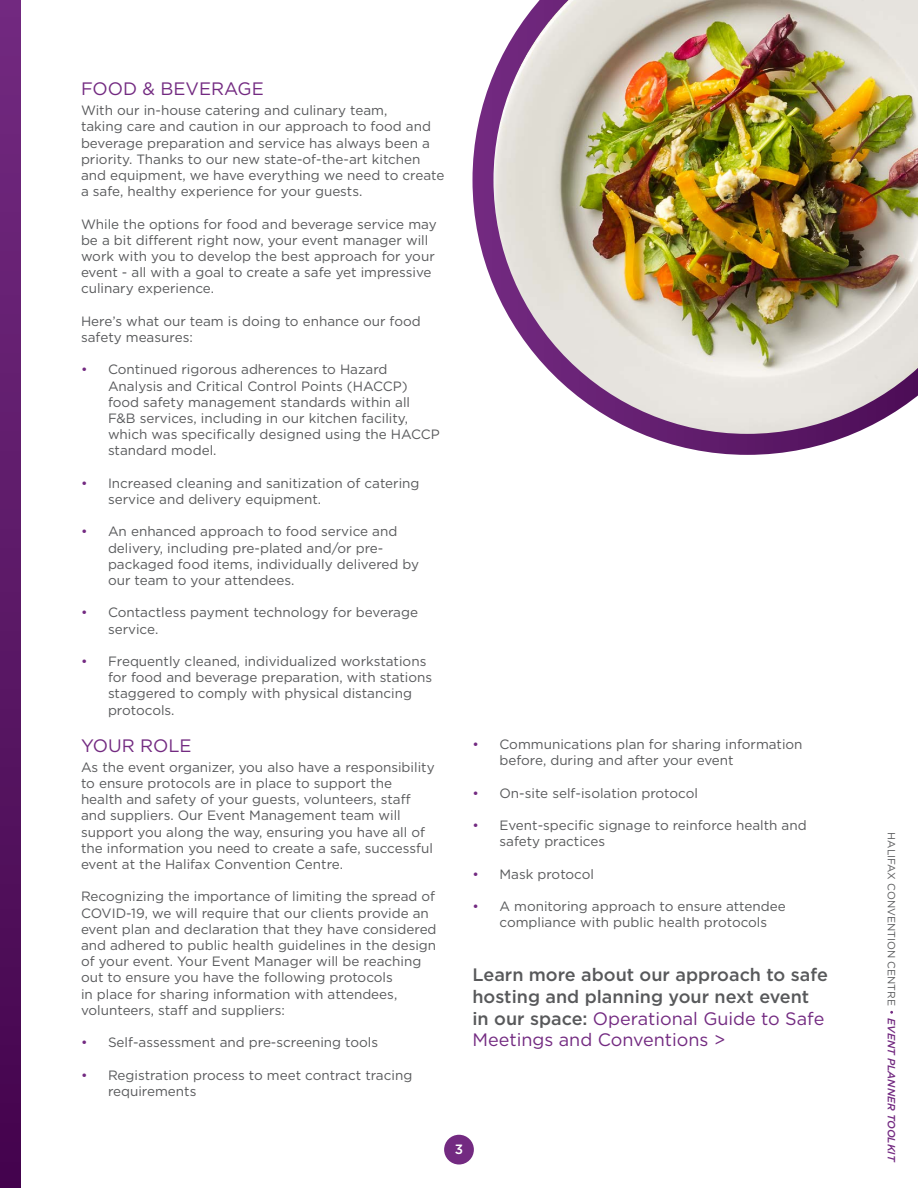
<style>
.page{position:relative;width:918px;height:1188px;background:#fff}
.page>*{position:absolute;margin:0;border:0;box-sizing:border-box;transform-origin:0 0}
.t1{font:500 18px/21.6px "Gotham";color:#58595b}
.t2{font:18px "Gotham";color:#732a81}
.t3{font:13.5px/16.2px "Gotham";color:#58595b}
.t4{font:500 13.5px "Gotham";color:#fff}
.t5{font:10.5px "Gotham";color:#58595b}
.s1{color:#732a81}
.s2{font-weight:400;color:#732a81}
.s3{font-weight:500;font-style:italic;color:#732a81}
</style>
<div class="page">
<div style="left:444px;top:1135px;width:30px;height:30px;background:#732a81;border-radius:50%"></div>
<div style="left:0;top:0;width:21px;height:1188px;background:linear-gradient(to bottom,#732b81,#44054e)"></div>
<img style="left:472px;top:0;width:446px;height:455px">
<h1 class="t2" style="left:81px;top:78px;width:184px">FOOD &amp; BEVERAGE</h1>
<p class="t3" style="left:81px;top:102px;width:365px">With our in-house catering and culinary team,<br>taking care and caution in our approach to food and beverage preparation and service has always been a priority. Thanks to our new state-of-the-art kitchen and equipment, we have everything we need to create a safe, healthy experience for your guests.</p>
<p class="t3" style="left:81px;top:215px;width:357px">While the options for food and beverage service may be a bit different right now, your event manager will work with you to develop the best approach for your event - all with a goal to create a safe yet impressive culinary experience.</p>
<p class="t3" style="left:81px;top:313px;width:341px">Here’s what our team is doing to enhance our food safety measures:</p>
<p class="t3" style="left:108px;top:361px;width:333px;text-indent:-27px"><span class="s1">•</span> Continued rigorous adherences to Hazard Analysis and Critical Control Points (HACCP) food safety management standards within all F&amp;B services, including in our kitchen facility, which was specifically designed using the HACCP standard model.</p>
<p class="t3" style="left:108px;top:475px;width:313px;text-indent:-27px"><span class="s1">•</span> Increased cleaning and sanitization of catering service and delivery equipment.</p>
<p class="t3" style="left:108px;top:523px;width:313px;text-indent:-27px"><span class="s1">•</span> An enhanced approach to food service and delivery, including pre-plated and/or pre&shy;packaged food items, individually delivered by our team to your attendees.</p>
<p class="t3" style="left:108px;top:604px;width:311px;text-indent:-27px"><span class="s1">•</span> Contactless payment technology for beverage service.</p>
<p class="t3" style="left:108px;top:653px;width:326px;text-indent:-27px"><span class="s1">•</span> Frequently cleaned, individualized workstations for food and beverage preparation, with stations staggered to comply with physical distancing protocols.</p>
<h1 class="t2" style="left:81px;top:734px;width:112px">YOUR ROLE</h1>
<p class="t3" style="left:81px;top:759px;width:355px">As the event organizer, you also have a responsibility to ensure protocols are in place to support the health and safety of your guests, volunteers, staff and suppliers. Our Event Management team will support you along the way, ensuring you have all of the information you need to create a safe, successful event at the Halifax Convention Centre.</p>
<p class="t3" style="left:81px;top:888px;width:357px">Recognizing the importance of limiting the spread of COVID-19, we will require that our clients provide an event plan and declaration that they have considered and adhered to public health guidelines in the design of your event. Your Event Manager will be reaching out to ensure you have the following protocols<br>in place for sharing information with attendees, volunteers, staff and suppliers:</p>
<p class="t3" style="left:81px;top:1034px;width:299px"><span class="s1">•</span> Self-assessment and pre-screening tools</p>
<p class="t3" style="left:108px;top:1067px;width:306px;text-indent:-27px"><span class="s1">•</span> Registration process to meet contract tracing requirements</p>
<p class="t3" style="left:500px;top:736px;width:305px;text-indent:-27px"><span class="s1">•</span> Communications plan for sharing information before, during and after your event</p>
<p class="t3" style="left:472px;top:785px;width:227px"><span class="s1">•</span> On-site self-isolation protocol</p>
<p class="t3" style="left:500px;top:817px;width:309px;text-indent:-27px"><span class="s1">•</span> Event-specific signage to reinforce health and safety practices</p>
<p class="t3" style="left:472px;top:866px;width:123px"><span class="s1">•</span> Mask protocol</p>
<p class="t3" style="left:500px;top:898px;width:288px;text-indent:-27px"><span class="s1">•</span> A monitoring approach to ensure attendee compliance with public health protocols</p>
<h1 class="t1" style="left:472px;top:964px;width:357px">Learn more about our approach to safe hosting and planning your next event in our space: <span class="s2">Operational Guide to Safe Meetings and Conventions &gt;</span></h1>
<p class="t4" style="left:455px;top:1140px;width:10px">3</p>
<p class="t5" style="left:898px;top:832px;width:331px;rotate:90deg">HALIFAX CONVENTION CENTRE <span class="s3">EVENT PLANNER TOOLKIT</span></p>
</div>
